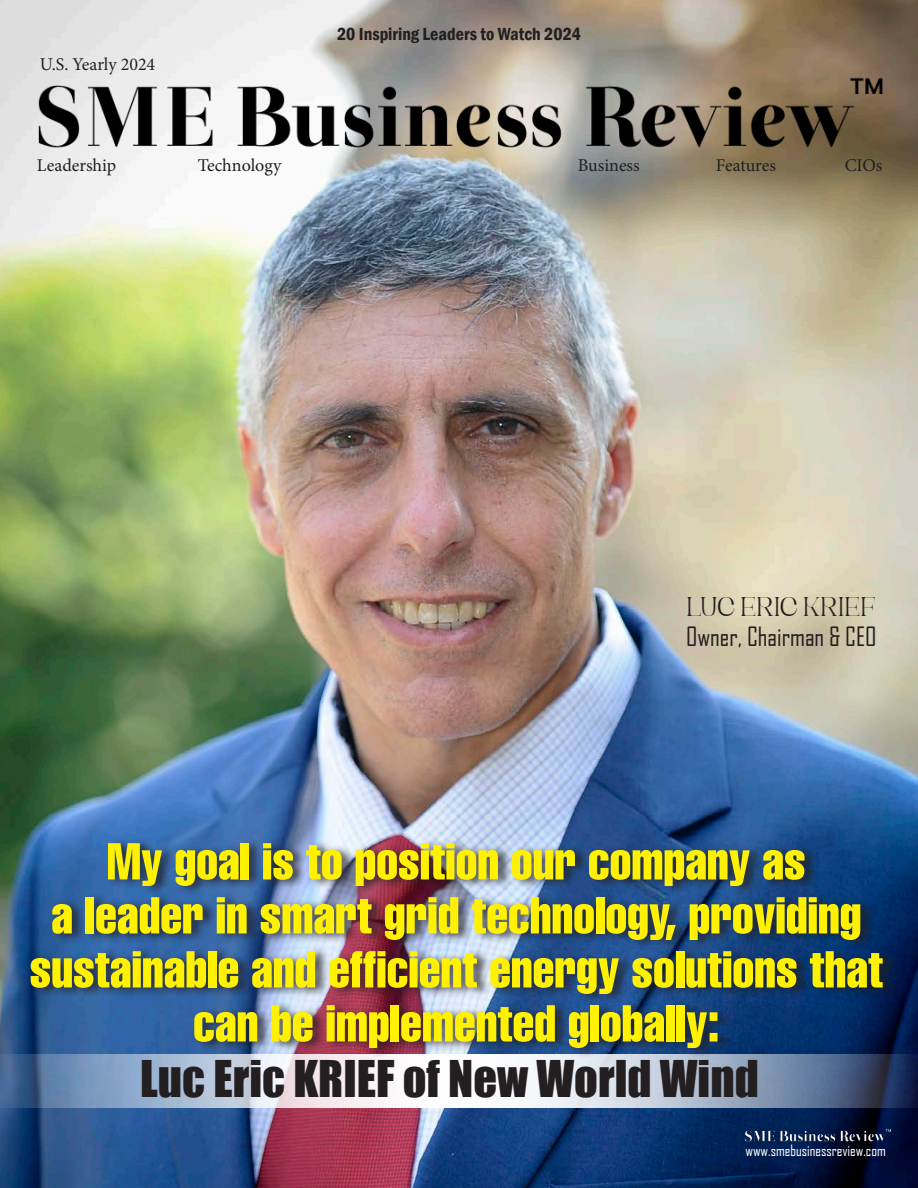
<style>
.page{position:relative;width:918px;height:1188px;background:#fff}
.page>*{position:absolute;margin:0;border:0;box-sizing:border-box;transform-origin:0 0}
.t1{font:extra-condensed 51px/54px "Helvetica";color:#fff101;text-align:center}
.t2{font:46.5px "Impact";color:#231f20}
.t3{font:27px "Bemirs Demo Version Regular";letter-spacing:-.02em;color:#231f20}
.t4{font:25.5px "Agency FB";color:#231f20}
.t5{font:18px "Minion Pro";color:#231f20}
.t6{font:600 condensed 18px "Franklin Gothic";color:#231f20}
.t7{font:15px "Agency FB";color:#fff}
</style>
<div class="page">
<img style="left:0;top:0;width:918px;height:1188px">
<img style="left:0;top:50px;width:918px;height:110px">
<img style="left:733px;top:1118px;width:167px;height:34px">
<svg style="left:0;top:1054px;width:918px;height:54px"></svg>
<div style="left:29px;top:838px;width:869px;height:221px;background:#231f20;opacity:.81"></div>
<p class="t5" style="left:40px;top:52px;width:117px">U.S. Yearly 2024</p>
<p class="t6" style="left:337px;top:22px;width:245px">20 Inspiring Leaders to Watch 2024</p>
<p class="t5" style="left:37px;top:153px;width:81px">Leadership</p>
<p class="t5" style="left:198px;top:153px;width:85px">Technology</p>
<p class="t5" style="left:578px;top:153px;width:63px">Business</p>
<p class="t5" style="left:716px;top:153px;width:62px">Features</p>
<p class="t5" style="left:845px;top:153px;width:39px">CIOs</p>
<p class="t3" style="left:686px;top:590px;width:192px">LUC ERIC KRIEF</p>
<p class="t4" style="left:686px;top:621px;width:192px">Owner, Chairman &amp; CEO</p>
<p class="t1" style="left:107px;top:833px;width:700px">My goal is to position our company as</p>
<p class="t1" style="left:30px;top:887px;width:855px">a leader in smart grid technology, providing sustainable and efficient energy solutions that</p>
<p class="t1" style="left:193px;top:995px;width:528px">can be implemented globally:</p>
<p class="t2" style="left:140px;top:1043px;width:620px">Luc Eric KRIEF of New World Wind</p>
<p class="t7" style="left:746px;top:1142px;width:142px">www.smebusinessreview.com</p>
</div>
